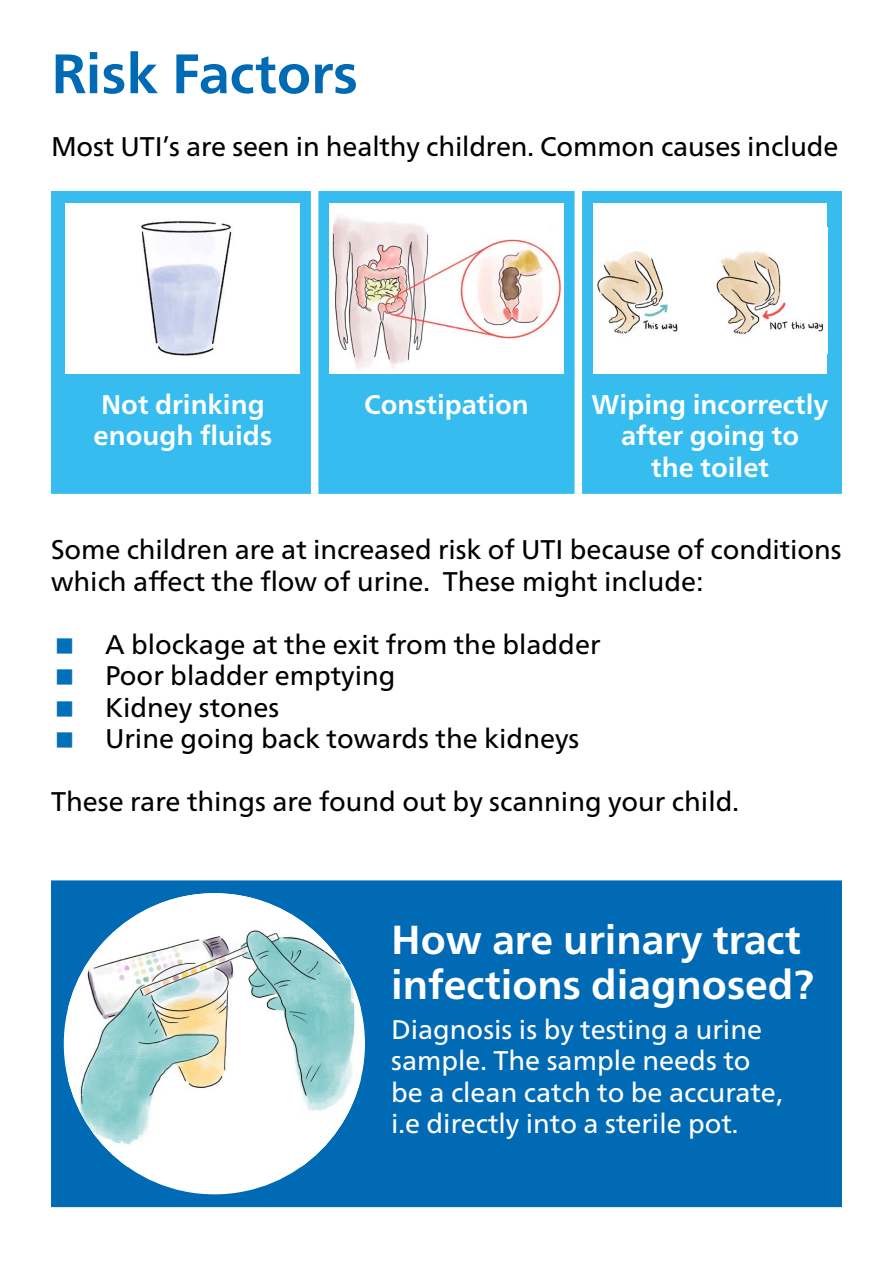
<style>
.page{position:relative;width:893px;height:1263px;background:#fff}
.page>*{position:absolute;margin:0;border:0;box-sizing:border-box;transform-origin:0 0}
.t1{font:700 55.5px "Frutiger Neue LTCYR";color:#006ab4}
.t2{font:700 40.5px/45px "Frutiger Neue LTCYR";color:#fff}
.t3{font:27px/31.5px "Frutiger Neue LTCYR";color:#000}
.t4{font:27px/31.5px "Frutiger Neue LTCYR";color:#fff}
.t5{font:700 27px/31.5px "Frutiger Neue LTCYR";color:#fff}
</style>
<div class="page">
<div style="left:51px;top:191px;width:791px;height:303px;background:#36bcee"></div>
<div style="left:311px;top:191px;width:7px;height:303px;background:#fff"></div>
<div style="left:575px;top:191px;width:7px;height:303px;background:#fff"></div>
<img style="left:66px;top:204px;width:234px;height:170px">
<img style="left:330px;top:204px;width:233px;height:170px">
<div style="left:593px;top:204px;width:234px;height:170px;background:#fff"></div>
<img style="left:596px;top:251px;width:228px;height:84px">
<div style="left:51px;top:880px;width:791px;height:327px;background:#006ab4"></div>
<div style="left:64px;top:893px;width:301px;height:301px;background:#fff;border-radius:50%"></div>
<img style="left:68px;top:893px;width:292px;height:274px">
<h1 class="t1" style="left:51px;top:41px;width:308px">Risk Factors</h1>
<p class="t3" style="left:51px;top:131px;width:789px">Most UTI’s are seen in healthy children. Common causes include</p>
<p class="t5" style="left:94px;top:388px;width:180px">Not drinking enough fluids</p>
<p class="t5" style="left:364px;top:388px;width:166px">Constipation</p>
<p class="t5" style="left:592px;top:388px;width:239px;text-align:center">Wiping incorrectly after going to<br>the toilet</p>
<p class="t3" style="left:51px;top:534px;width:792px">Some children are at increased risk of UTI because of conditions which affect the flow of urine. These might include:</p>
<p class="t3" style="left:105px;top:629px;width:497px">A blockage at the exit from the bladder<br>Poor bladder emptying<br>Kidney stones<br>Urine going back towards the kidneys</p>
<p class="t3" style="left:51px;top:786px;width:689px">These rare things are found out by scanning your child.</p>
<h2 class="t2" style="left:391px;top:917px;width:424px">How are urinary tract infections diagnosed?</h2>
<p class="t4" style="left:391px;top:1013px;width:393px">Diagnosis is by testing a urine sample. The sample needs to be a clean catch to be accurate, i.e directly into a sterile pot.</p>
</div>
